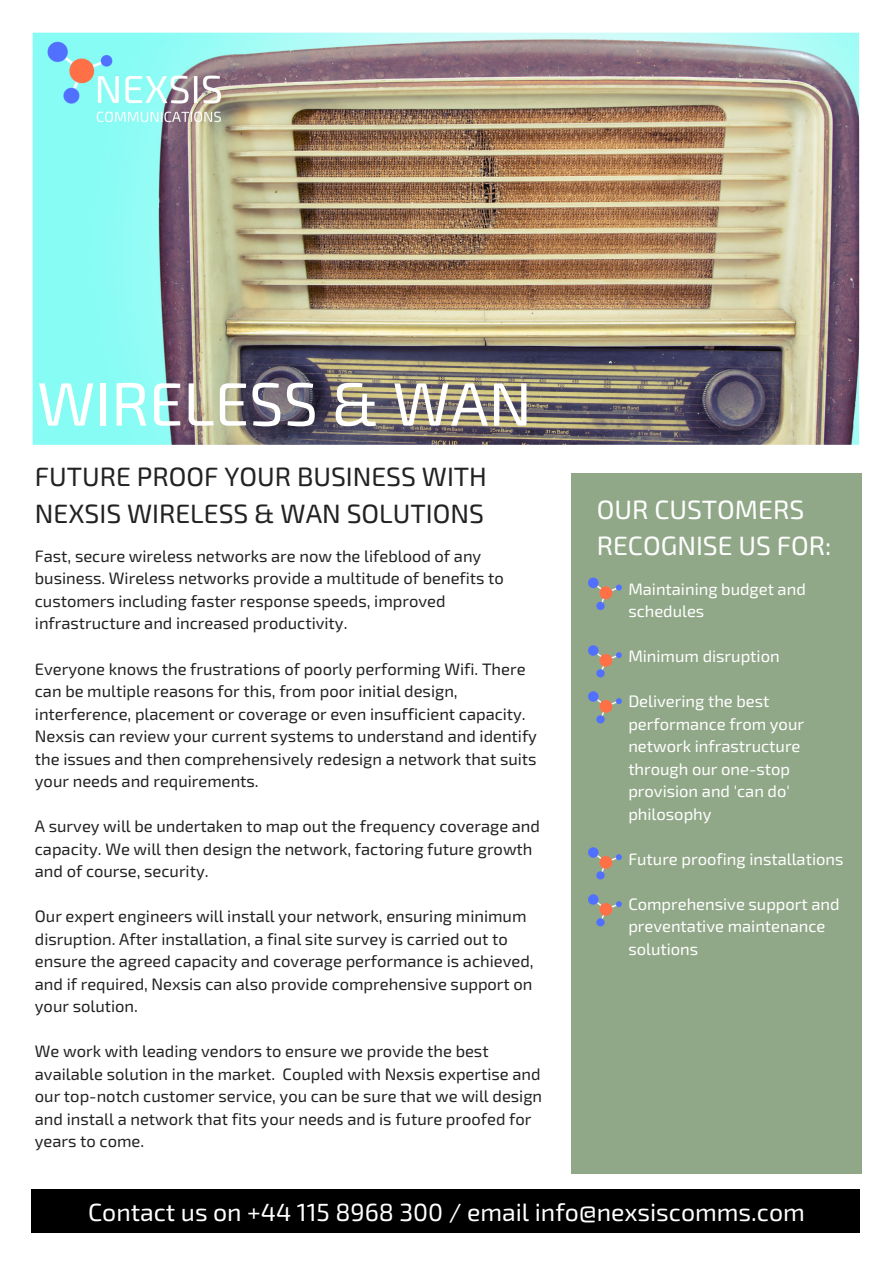
<style>
.page{position:relative;width:893px;height:1263px;background:#fff}
.page>*{position:absolute;margin:0;border:0;box-sizing:border-box;transform-origin:0 0}
.t1{font:61.2px "Exo 2";color:#fff}
.t2{font:26.55px/36px "Exo 2";color:#222}
.t3{font:26.55px/36px "Exo 2";color:#fff}
.t4{font:24.9px "Exo 2";color:#fff}
.t5{font:16.5px/22.5px "Exo 2";color:#222}
.t6{font:16.5px/22.5px "Exo 2";color:#fff}
</style>
<div class="page">
<img style="left:33px;top:33px;width:826px;height:412px">
<div style="left:32px;top:1189px;width:828px;height:44px;background:#000"></div>
<img style="left:44px;top:41px;width:182px;height:86px">
<div style="left:571px;top:473px;width:290px;height:700px;background:#91a888"></div>
<img style="left:588px;top:577px;width:34px;height:34px">
<img style="left:588px;top:645px;width:34px;height:33px">
<img style="left:588px;top:691px;width:34px;height:33px">
<img style="left:588px;top:847px;width:34px;height:33px">
<img style="left:588px;top:894px;width:34px;height:33px">
<h1 class="t1" style="left:37px;top:364px;width:496px">WIRELESS &amp; WAN</h1>
<h2 class="t2" style="left:35px;top:458px;width:454px">FUTURE PROOF YOUR BUSINESS WITH<br>NEXSIS WIRELESS &amp; WAN SOLUTIONS</h2>
<p class="t5" style="left:35px;top:544px;width:471px">Fast, secure wireless networks are now the lifeblood of any business. Wireless networks provide a multitude of benefits to customers including faster response speeds, improved infrastructure and increased productivity.</p>
<p class="t5" style="left:35px;top:657px;width:504px">Everyone knows the frustrations of poorly performing Wifi. There can be multiple reasons for this, from poor initial design, interference, placement or coverage or even insufficient capacity.<br>Nexsis can review your current systems to understand and identify the issues and then comprehensively redesign a network that suits your needs and requirements.</p>
<p class="t5" style="left:35px;top:814px;width:507px">A survey will be undertaken to map out the frequency coverage and capacity. We will then design the network, factoring future growth and of course, security.</p>
<p class="t5" style="left:35px;top:904px;width:500px">Our expert engineers will install your network, ensuring minimum disruption. After installation, a final site survey is carried out to ensure the agreed capacity and coverage performance is achieved, and if required, Nexsis can also provide comprehensive support on your solution.</p>
<p class="t5" style="left:35px;top:1039px;width:509px">We work with leading vendors to ensure we provide the best available solution in the market. Coupled with Nexsis expertise and our top-notch customer service, you can be sure that we will design and install a network that fits your needs and is future proofed for years to come.</p>
<h2 class="t3" style="left:597px;top:490px;width:236px">OUR CUSTOMERS<br>RECOGNISE US FOR:</h2>
<p class="t6" style="left:628px;top:577px;width:179px">Maintaining budget and schedules</p>
<p class="t6" style="left:628px;top:644px;width:153px">Minimum disruption</p>
<p class="t6" style="left:628px;top:689px;width:177px">Delivering the best performance from your network infrastructure through our one-stop provision and 'can do' philosophy</p>
<p class="t6" style="left:628px;top:847px;width:217px">Future proofing installations</p>
<p class="t6" style="left:628px;top:892px;width:213px">Comprehensive support and preventative maintenance solutions</p>
<h3 class="t4" style="left:88px;top:1196px;width:718px">Contact us on +44 115 8968 300 / email info@nexsiscomms.com</h3>
</div>
